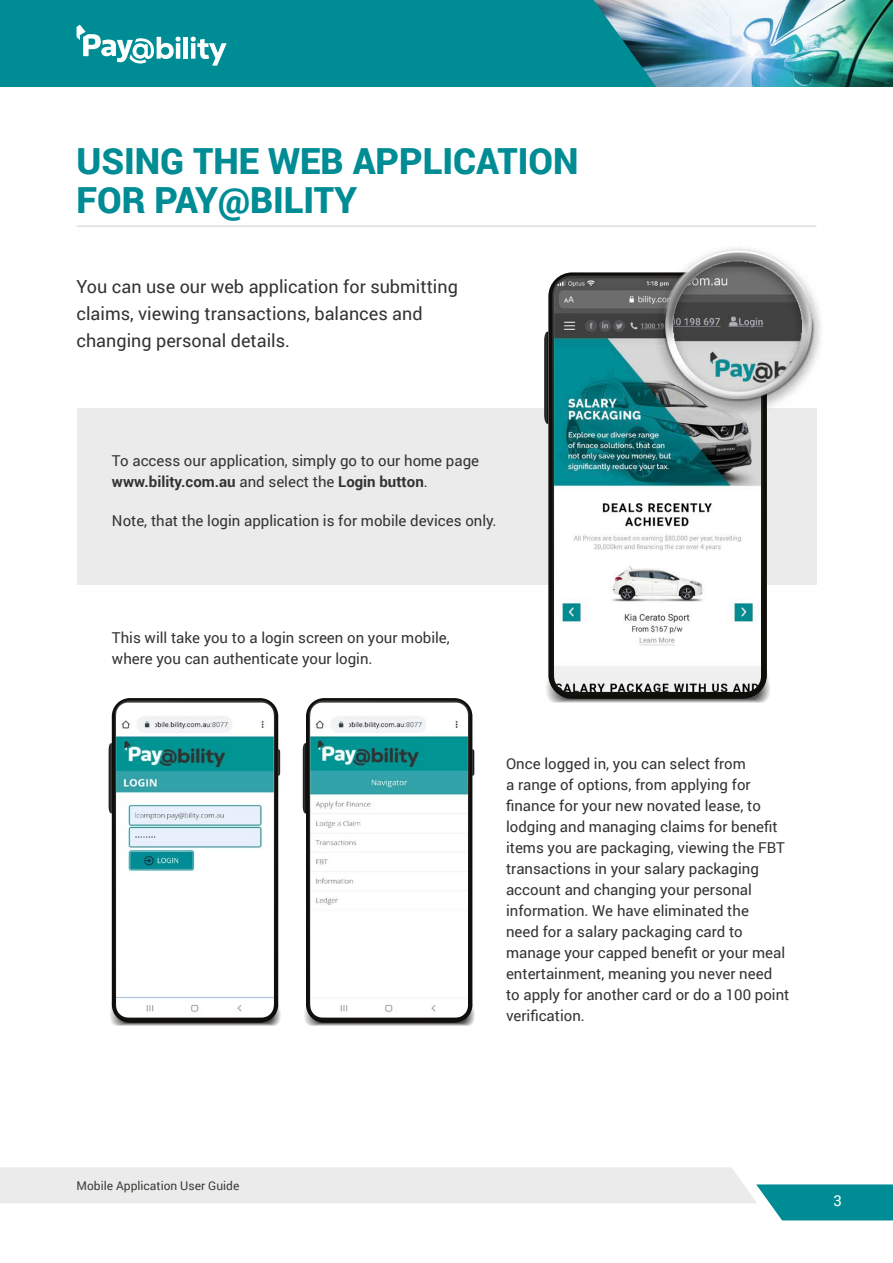
<style>
.page{position:relative;width:893px;height:1263px;background:#fff}
.page>*{position:absolute;margin:0;border:0;box-sizing:border-box;transform-origin:0 0}
.Page_Heads{font:900 36px/38.8px "Roboto";color:#008c94}
.Body{font:18px/27px "Roboto";color:#333}
.Body-2{font:15px/21px "Roboto";color:#333}
.t1{font:15px "Roboto";color:#fff}
.t2{font:12px "Roboto";color:#3b3b38}
.s1{font-weight:700}
</style>
<div class="page">
<img style="left:662px;top:0;width:231px;height:87px">
<div style="left:0;top:0;width:662px;height:87px;background:#008c94"></div>
<svg style="left:0;top:1167px;width:893px;height:53px"></svg>
<div style="left:183px;top:37px;width:5px;height:22px;background:#fff"></div>
<svg style="left:191px;top:36px;width:36px;height:30px"></svg>
<svg style="left:77px;top:25px;width:104px;height:39px"></svg>
<div style="left:77px;top:408px;width:739px;height:177px;background:#ebebeb"></div>
<hr style="left:77px;top:225px;width:739px;height:2px;background:#e0e0e0">
<svg style="left:546px;top:675px;width:224px;height:28px"></svg>
<div style="left:548px;top:272px;width:219px;height:427px;background:#0f0e0a;border-radius:24px"></div>
<svg style="left:552px;top:276px;width:211px;height:420px"></svg>
<svg style="left:544px;top:332px;width:4px;height:92px"></svg>
<svg style="left:110px;top:988px;width:171px;height:38px"></svg>
<div style="left:122px;top:1011px;width:150px;height:12px;background:#535353;border-radius:6px"></div>
<div style="left:112px;top:698px;width:166px;height:325px;background:#0f0e0a;border-radius:18px"></div>
<svg style="left:115px;top:700px;width:160px;height:320px"></svg>
<svg style="left:109px;top:743px;width:3px;height:70px"></svg>
<svg style="left:278px;top:749px;width:2px;height:27px"></svg>
<svg style="left:304px;top:988px;width:171px;height:38px"></svg>
<div style="left:306px;top:698px;width:166px;height:325px;background:#0f0e0a;border-radius:18px"></div>
<svg style="left:309px;top:700px;width:160px;height:320px"></svg>
<svg style="left:303px;top:743px;width:3px;height:70px"></svg>
<svg style="left:472px;top:749px;width:2px;height:27px"></svg>
<img style="left:554px;top:278px;width:207px;height:414px">
<img style="left:116px;top:703px;width:158px;height:314px">
<img style="left:310px;top:703px;width:158px;height:314px">
<img style="left:647px;top:247px;width:174px;height:175px">
<p class="Page_Heads" style="left:77px;top:140px;width:503px">USING THE WEB APPLICATION<br>FOR PAY@BILITY</p>
<p class="Body" style="left:77px;top:273px;width:383px">You can use our web application for submitting claims, viewing transactions, balances and changing personal details.</p>
<p class="Body-2" style="left:112px;top:450px;width:369px">To access our application, simply go to our home page <span class="s1">www.bility.com.au</span> and select the <span class="s1">Login button</span>.</p>
<p class="Body-2" style="left:112px;top:509px;width:386px">Note, that the login application is for mobile devices only.</p>
<p class="Body-2" style="left:112px;top:626px;width:339px">This will take you to a login screen on your mobile, where you can authenticate your login.</p>
<p class="Body-2" style="left:506px;top:753px;width:285px">Once logged in, you can select from<br>a range of options, from applying for finance for your new novated lease, to lodging and managing claims for benefit items you are packaging, viewing the FBT transactions in your salary packaging account and changing your personal information. We have eliminated the<br>need for a salary packaging card to manage your capped benefit or your meal entertainment, meaning you never need to apply for another card or do a 100 point verification.</p>
<p class="t2" style="left:77px;top:1178px;width:164px">Mobile Application User Guide</p>
<p class="t1" style="left:833px;top:1190px;width:10px">3</p>
</div>
